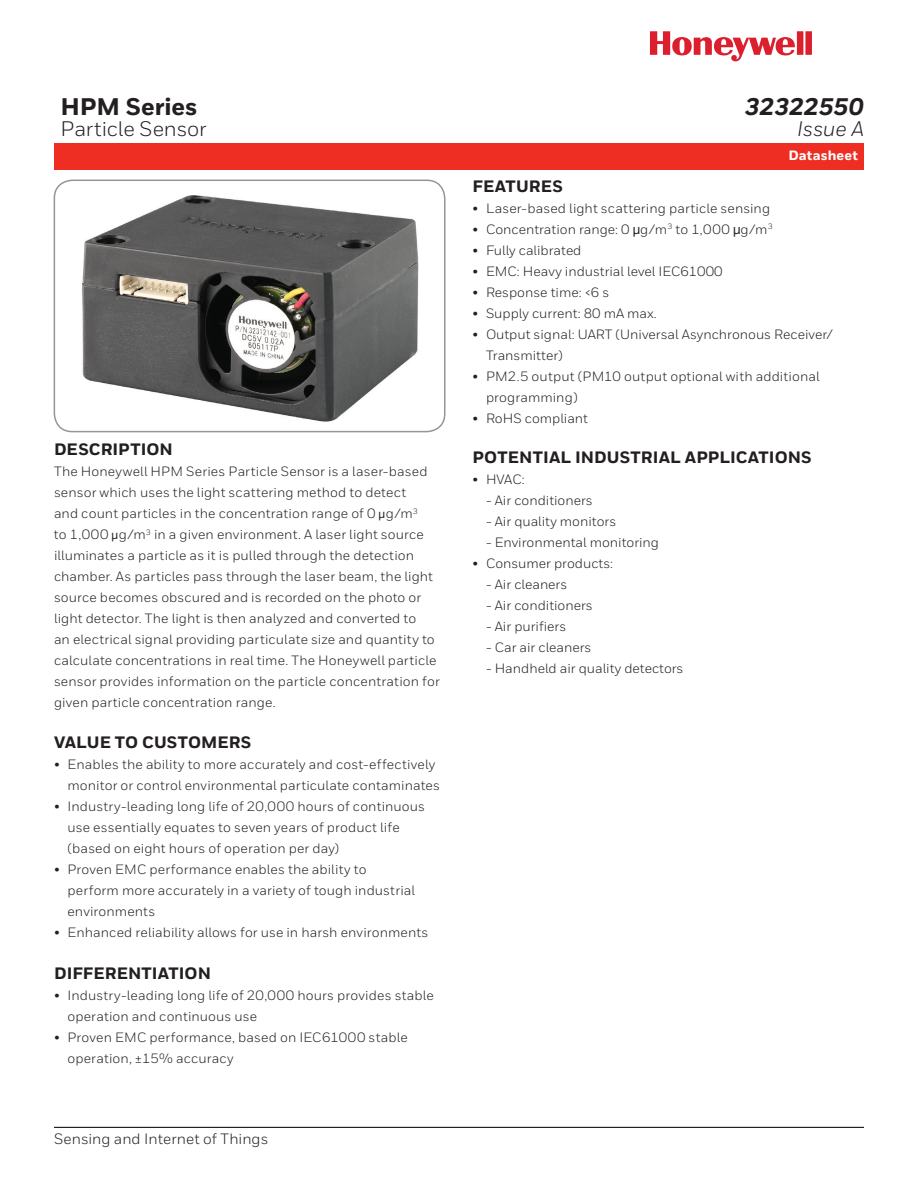
<style>
.page{position:relative;width:918px;height:1188px;background:#fff}
.page>*{position:absolute;margin:0;border:0;box-sizing:border-box;transform-origin:0 0}
.t1{font:800 24px "Honeywell Sans";letter-spacing:-.005em;color:#231f20}
.t2{font:italic 800 24px "Honeywell Sans";letter-spacing:-.005em;color:#231f20}
.t3{font:21px "Honeywell Sans";letter-spacing:-.005em;color:#231f20}
.t4{font:italic 21px "Honeywell Sans";letter-spacing:-.01em;color:#231f20}
.t5{font:800 16.5px "Honeywell Sans";letter-spacing:.005em;color:#231f20}
.t6{font:15px "Honeywell Sans";letter-spacing:.005em;color:#231f20}
.t7{font:13.5px/21px "Honeywell Sans";letter-spacing:.005em;color:#231f20}
.t8{font:800 13.5px "Honeywell Sans";letter-spacing:.01em;color:#fff}
.s1{font-family:"Helvetica Neue LT Std";font-size:12px}
.s2{font-family:"Helvetica Neue LT Std"}
</style>
<div class="page">
<img style="left:82px;top:195px;width:337px;height:227px">
<div style="left:54px;top:180px;width:392px;height:252px;border:2px solid #939598;border-radius:18px"></div>
<svg style="left:650px;top:31px;width:162px;height:30px"></svg>
<div style="left:54px;top:143px;width:810px;height:27px;background:#ee2e22"></div>
<hr style="left:54px;top:1127px;width:810px;height:1px;background:#231f20">
<h1 class="t1" style="left:60px;top:92px;width:139px">HPM Series</h1>
<h2 class="t3" style="left:60px;top:116px;width:148px">Particle Sensor</h2>
<p class="t5" style="left:54px;top:440px;width:120px">DESCRIPTION</p>
<p class="t7" style="left:54px;top:461px;width:387px">The Honeywell HPM Series Particle Sensor is a laser-based sensor which uses the light scattering method to detect<br>and count particles in the concentration range of 0 <span class="s1">µ</span>g/m<sup>3<br></sup>to 1,000 <span class="s1">µ</span>g/m<sup>3</sup> in a given environment. A laser light source illuminates a particle as it is pulled through the detection chamber. As particles pass through the laser beam, the light source becomes obscured and is recorded on the photo or light detector. The light is then analyzed and converted to<br>an electrical signal providing particulate size and quantity to calculate concentrations in real time. The Honeywell particle sensor provides information on the particle concentration for given particle concentration range.</p>
<p class="t5" style="left:54px;top:732px;width:199px">VALUE TO CUSTOMERS</p>
<p class="t7" style="left:68px;top:754px;width:374px;text-indent:-14px">• Enables the ability to more accurately and cost-effectively monitor or control environmental particulate contaminates</p>
<p class="t7" style="left:68px;top:796px;width:359px;text-indent:-14px">• Industry-leading long life of 20,000 hours of continuous use essentially equates to seven years of product life (based on eight hours of operation per day)</p>
<p class="t7" style="left:68px;top:859px;width:349px;text-indent:-14px">• Proven EMC performance enables the ability to perform more accurately in a variety of tough industrial environments</p>
<p class="t7" style="left:54px;top:922px;width:376px">• Enhanced reliability allows for use in harsh environments</p>
<p class="t5" style="left:54px;top:963px;width:159px">DIFFERENTIATION</p>
<p class="t7" style="left:68px;top:985px;width:368px;text-indent:-14px">• Industry-leading long life of 20,000 hours provides stable operation and continuous use</p>
<p class="t7" style="left:68px;top:1027px;width:342px;text-indent:-14px">• Proven EMC performance, based on IEC61000 stable operation, ±15% accuracy</p>
<p class="t6" style="left:54px;top:1130px;width:216px">Sensing and Internet of Things</p>
<h1 class="t2" style="left:745px;top:92px;width:121px">32322550</h1>
<h2 class="t4" style="left:797px;top:116px;width:68px">Issue A</h2>
<p class="t8" style="left:788px;top:147px;width:71px">Datasheet</p>
<p class="t5" style="left:472px;top:176px;width:92px">FEATURES</p>
<p class="t7" style="left:472px;top:198px;width:299px">• Laser-based light scattering particle sensing</p>
<p class="t7" style="left:472px;top:219px;width:302px">• Concentration range: 0 <span class="s2">μ</span>g/m<sup>3</sup> to 1,000 <span class="s2">μ</span>g/m<sup>3</sup></p>
<p class="t7" style="left:473px;top:240px;width:111px">• Fully calibrated</p>
<p class="t7" style="left:473px;top:261px;width:252px">• EMC: Heavy industrial level IEC61000</p>
<p class="t7" style="left:473px;top:282px;width:138px">• Response time: &lt;6 s</p>
<p class="t7" style="left:473px;top:303px;width:186px">• Supply current: 80 mA max.</p>
<p class="t7" style="left:486px;top:324px;width:348px;text-indent:-14px">• Output signal: UART (Universal Asynchronous Receiver/<br>Transmitter)</p>
<p class="t7" style="left:486px;top:366px;width:335px;text-indent:-14px">• PM2.5 output (PM10 output optional with additional programming)</p>
<p class="t7" style="left:473px;top:408px;width:117px">• RoHS compliant</p>
<p class="t5" style="left:472px;top:447px;width:341px">POTENTIAL INDUSTRIAL APPLICATIONS</p>
<p class="t7" style="left:472px;top:469px;width:54px">• HVAC:</p>
<p class="t7" style="left:486px;top:490px;width:108px">- Air conditioners</p>
<p class="t7" style="left:486px;top:511px;width:132px">- Air quality monitors</p>
<p class="t7" style="left:486px;top:532px;width:175px">- Environmental monitoring</p>
<p class="t7" style="left:472px;top:553px;width:142px">• Consumer products:</p>
<p class="t7" style="left:486px;top:574px;width:83px">- Air cleaners</p>
<p class="t7" style="left:486px;top:595px;width:108px">- Air conditioners</p>
<p class="t7" style="left:486px;top:616px;width:82px">- Air purifiers</p>
<p class="t7" style="left:486px;top:637px;width:107px">- Car air cleaners</p>
<p class="t7" style="left:486px;top:658px;width:199px">- Handheld air quality detectors</p>
</div>
